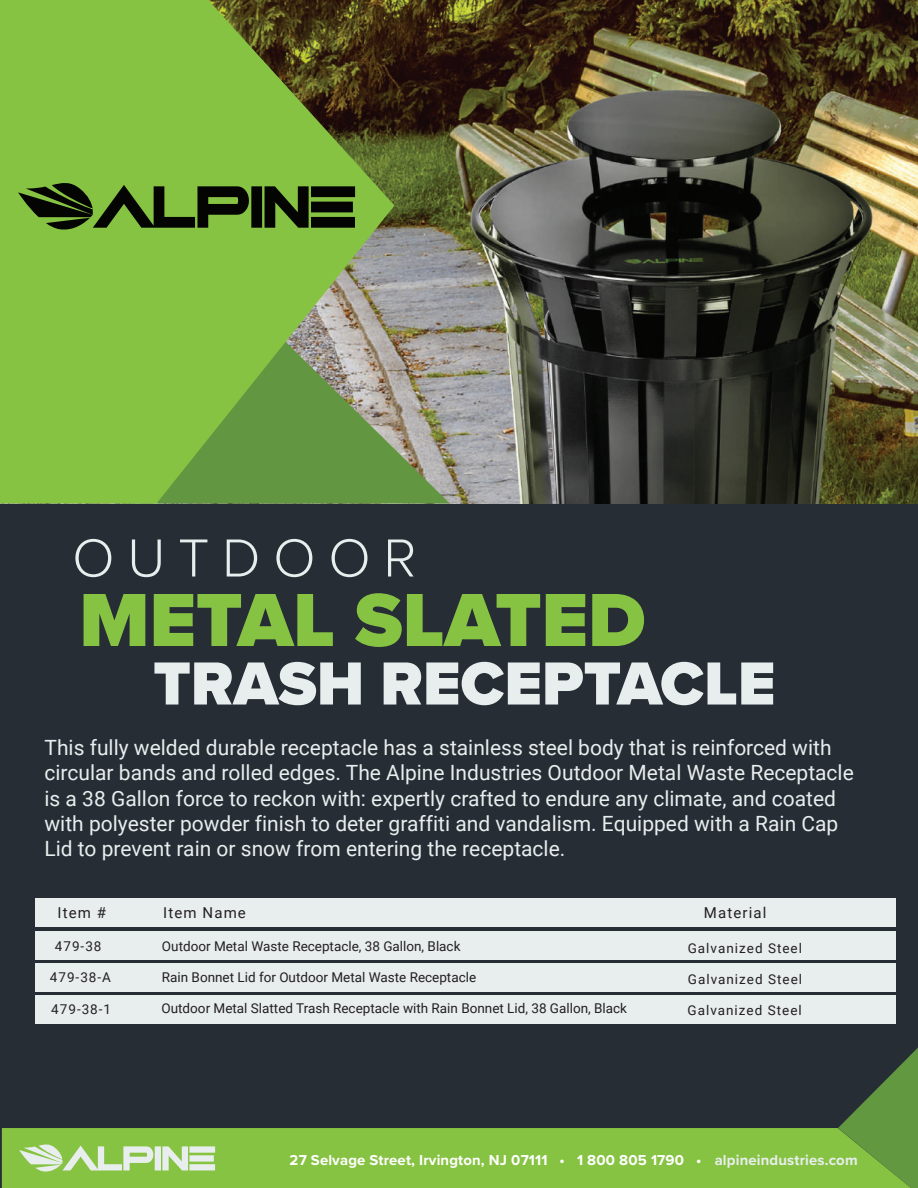
<style>
.page{position:relative;width:918px;height:1188px;background:#272d34}
.page>*{position:absolute;margin:0;border:0;box-sizing:border-box;transform-origin:0 0}
.t1{font:900 78px "Proxima Nova";color:#87c343}
.t2{font:900 63px "Proxima Nova";color:#e8eeee}
.t3{font:300 55.5px "Proxima Nova";letter-spacing:.23em;color:#e8eeee}
.t4{font:21px/25.2px "Roboto";color:#e8eeee}
.t5{font:15px "Roboto";letter-spacing:.075em;color:#231f20}
.t6{font:700 14.85px "Proxima Nova";letter-spacing:.01em;color:#fff}
.t7{font:13.5px "Roboto";color:#231f20}
.t8{font:13.5px "Roboto";letter-spacing:.075em;color:#231f20}
.s1{color:#e8eeee}
</style>
<div class="page">
<img style="left:394px;top:0;width:524px;height:504px">
<img style="left:394px;top:334px;width:56px;height:169px">
<svg style="left:0;top:0;width:394px;height:504px;background:#7dac44"></svg>
<svg style="left:18px;top:181px;width:337px;height:51px;background:#4a6b25"></svg>
<svg style="left:838px;top:1048px;width:80px;height:140px"></svg>
<div style="left:2px;top:1128px;width:909px;height:60px;background:#87c343"></div>
<svg style="left:19px;top:1143px;width:196px;height:30px;background:#b3d691"></svg>
<div style="left:35px;top:898px;width:861px;height:29px;background:#e8eeee"></div>
<div style="left:35px;top:931px;width:861px;height:29px;background:#e8eeee"></div>
<div style="left:35px;top:963px;width:860px;height:29px;background:#e8eeee"></div>
<div style="left:35px;top:995px;width:861px;height:29px;background:#e8eeee"></div>
<h3 class="t3" style="left:72px;top:517px;width:346px">OUTDOOR</h3>
<h1 class="t1" style="left:79px;top:562px;width:568px">METAL SLATED</h1>
<h2 class="t2" style="left:153px;top:637px;width:624px">TRASH RECEPTACLE</h2>
<p class="t4" style="left:44px;top:734px;width:811px">This fully welded durable receptacle has a stainless steel body that is reinforced with circular bands and rolled edges. The Alpine Industries Outdoor Metal Waste Receptacle is a 38 Gallon force to reckon with: expertly crafted to endure any climate, and coated with polyester powder finish to deter graffiti and vandalism. Equipped with a Rain Cap Lid to prevent rain or snow from entering the receptacle.</p>
<p class="t5" style="left:57px;top:902px;width:50px">Item #</p>
<p class="t5" style="left:163px;top:903px;width:84px">Item Name</p>
<p class="t5" style="left:704px;top:903px;width:64px">Material</p>
<p class="t7" style="left:55px;top:937px;width:48px">479-38</p>
<p class="t7" style="left:162px;top:936px;width:300px">Outdoor Metal Waste Receptacle, 38 Gallon, Black</p>
<p class="t8" style="left:688px;top:939px;width:116px">Galvanized Steel</p>
<p class="t7" style="left:50px;top:968px;width:63px">479-38-A</p>
<p class="t7" style="left:162px;top:968px;width:316px">Rain Bonnet Lid for Outdoor Metal Waste Receptacle</p>
<p class="t8" style="left:688px;top:970px;width:116px">Galvanized Steel</p>
<p class="t7" style="left:51px;top:1000px;width:62px">479-38-1</p>
<p class="t7" style="left:162px;top:999px;width:467px">Outdoor Metal Slatted Trash Receptacle with Rain Bonnet Lid, 38 Gallon, Black</p>
<p class="t8" style="left:687px;top:1001px;width:116px">Galvanized Steel</p>
<p class="t6" style="left:290px;top:1149px;width:570px">27 Selvage Street, Irvington, NJ 07111 • 1 800 805 1790 • <span class="s1">alpineindustries.com</span></p>
</div>
